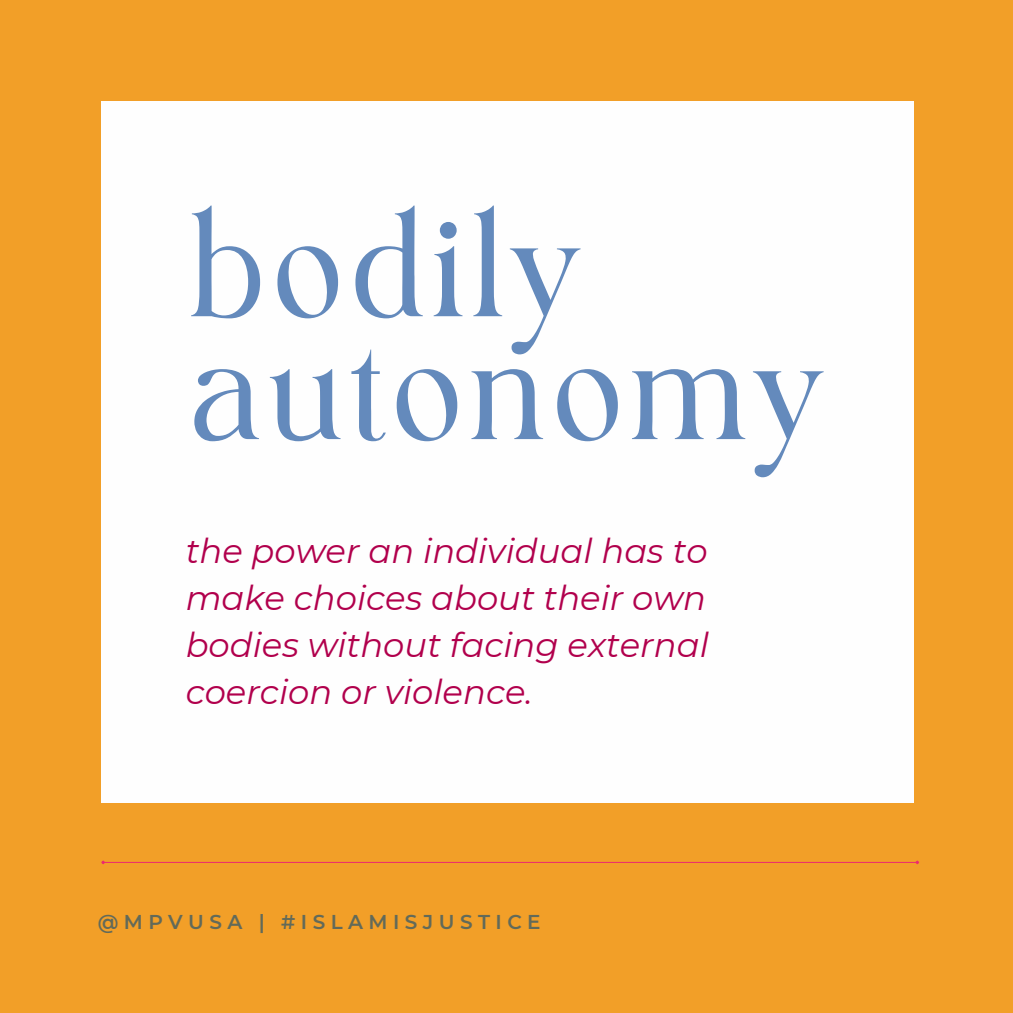
<style>
.page{position:relative;width:1013px;height:1013px;background:#fff}
.page>*{position:absolute;margin:0;border:0;box-sizing:border-box;transform-origin:0 0}
.t1{font:108.38px/122.8px "TAN Angleton";color:#648abc}
.t2{font:italic 33.88px/46.9px "Montserrat";color:#b1004c;text-align:justify}
.t3{font:600 20px "Montserrat";letter-spacing:.27em;color:#626a59}
</style>
<div class="page">
<div style="left:0;top:0;width:1012px;height:1012px;background:#f29f28"></div>
<div style="left:101px;top:101px;width:812px;height:701px;background:#fefefe"></div>
<hr style="left:105px;top:862px;width:810px;height:1px;background:#ec2a6e">
<svg style="left:101px;top:860px;width:5px;height:5px"></svg>
<svg style="left:914px;top:860px;width:5px;height:5px"></svg>
<p class="t1" style="left:186px;top:220px;width:641px">bodily autonomy</p>
<p class="t2" style="left:186px;top:528px;width:524px">the power an individual has to make choices about their own bodies without facing external coercion or violence.</p>
<p class="t3" style="left:98px;top:910px;width:444px">@MPVUSA | #ISLAMISJUSTICE</p>
</div>
